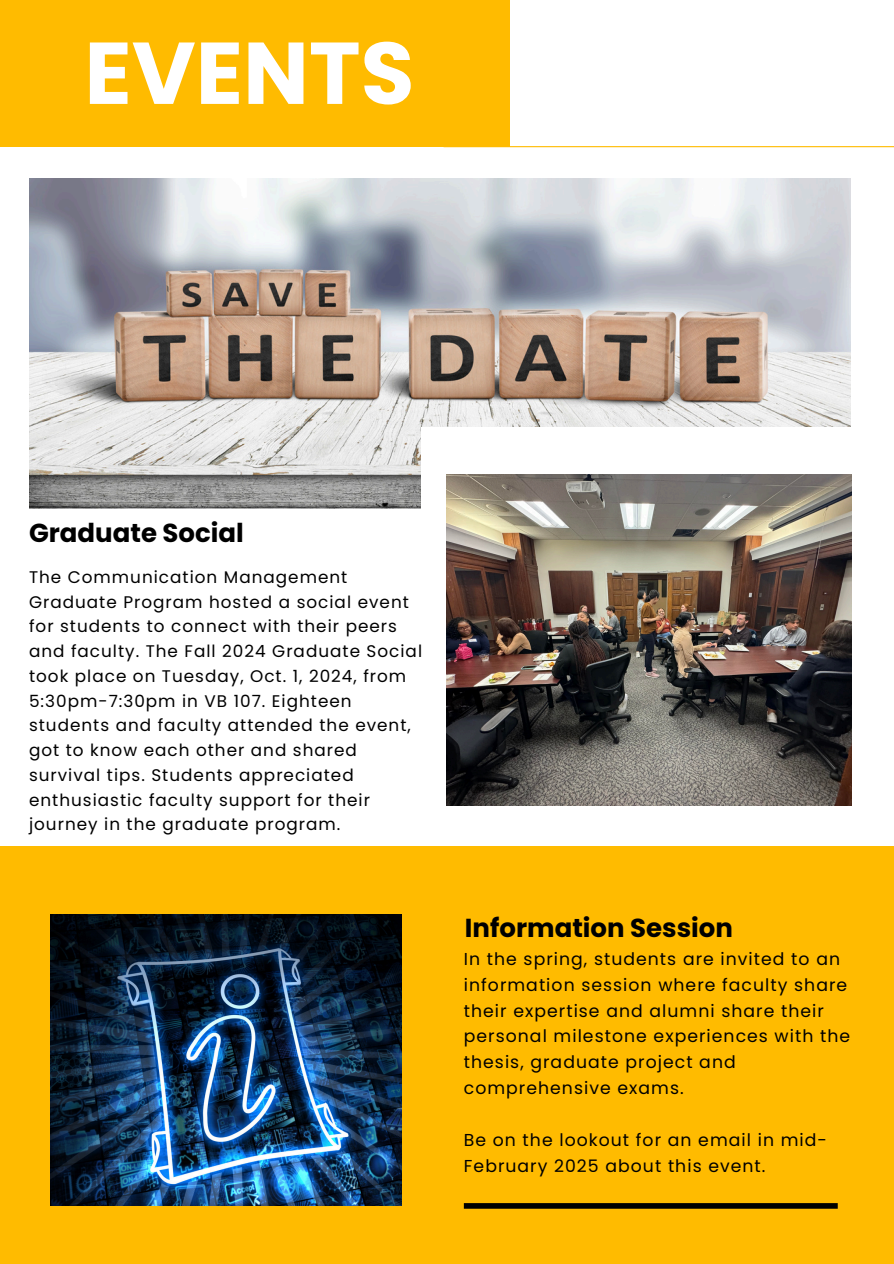
<style>
.page{position:relative;width:894px;height:1264px;background:#fff}
.page>*{position:absolute;margin:0;border:0;box-sizing:border-box;transform-origin:0 0}
.t1{font:700 87.45px "Poppins";color:#fff}
.t2{font:700 25.95px "Poppins";color:#000}
.t3{font:17.25px/25.8px "Poppins";letter-spacing:.06em;color:#000}
.t4{font:16.8px/24.8px "Poppins";letter-spacing:.06em;color:#000}
</style>
<div class="page">
<div style="left:0;top:0;width:509px;height:147px;background:#fb0"></div>
<img style="left:29px;top:178px;width:821px;height:330px">
<div style="left:421px;top:427px;width:445px;height:336px;background:#fff"></div>
<img style="left:446px;top:474px;width:404px;height:331px">
<div style="left:0;top:846px;width:893px;height:417px;background:#fb0"></div>
<img style="left:50px;top:914px;width:351px;height:291px">
<div style="left:463px;top:1203px;width:374px;height:5px;background:#000"></div>
<hr style="left:443px;top:146px;width:450px;height:1px;background:#fb0">
<h1 class="t1" style="left:84px;top:12px;width:331px">EVENTS</h1>
<h2 class="t2" style="left:29px;top:514px;width:216px">Graduate Social</h2>
<h2 class="t4" style="left:29px;top:564px;width:394px">The Communication Management Graduate Program hosted a social event for students to connect with their peers and faculty. The Fall 2024 Graduate Social took place on Tuesday, Oct. 1, 2024, from 5:30pm-7:30pm in VB 107. Eighteen students and faculty attended the event, got to know each other and shared survival tips. Students appreciated enthusiastic faculty support for their journey in the graduate program.</h2>
<p class="t2" style="left:465px;top:910px;width:269px">Information Session</p>
<p class="t3" style="left:463px;top:945px;width:388px">In the spring, students are invited to an information session where faculty share their expertise and alumni share their personal milestone experiences with the thesis, graduate project and comprehensive exams.</p>
<p class="t3" style="left:463px;top:1127px;width:364px">Be on the lookout for an email in mid-<br>February 2025 about this event.</p>
</div>
